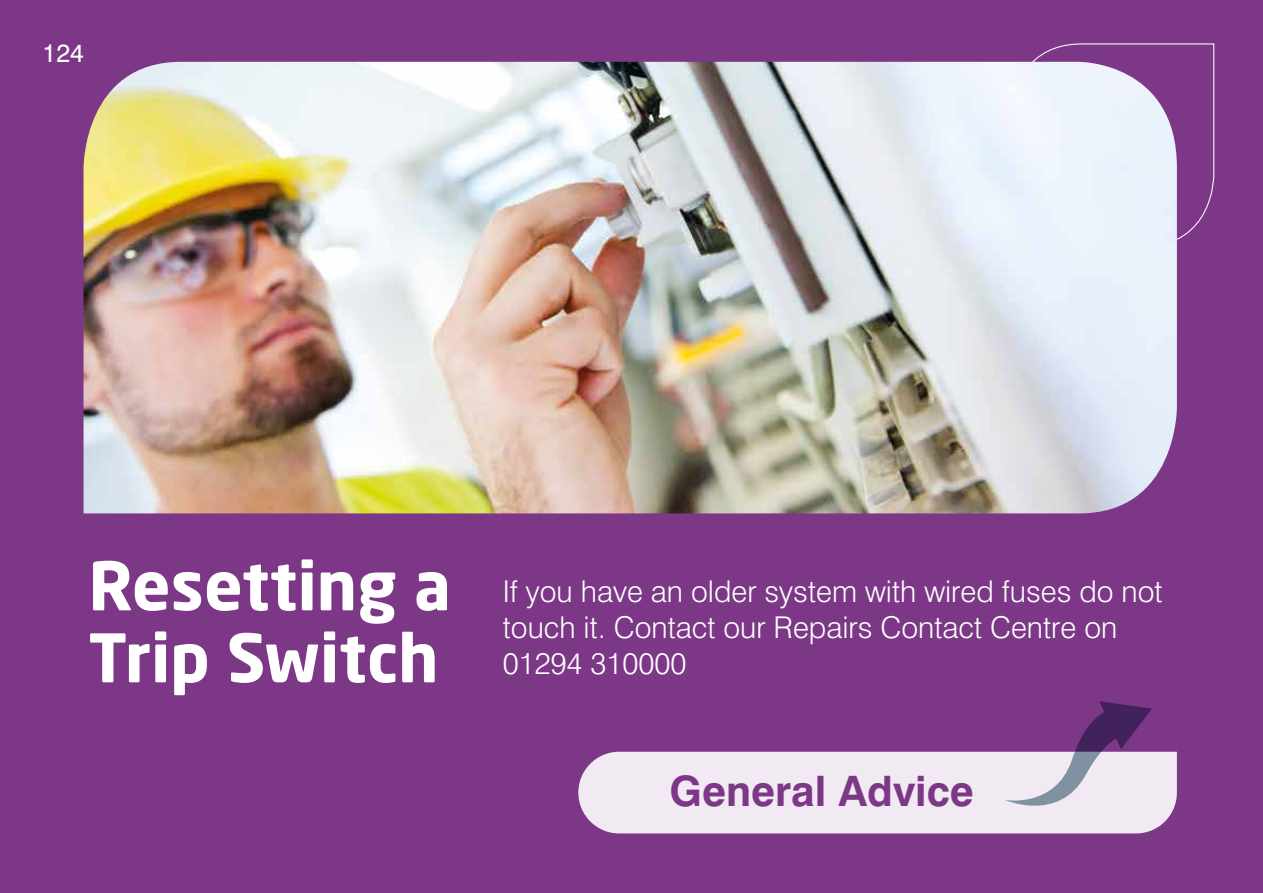
<style>
.page{position:relative;width:1263px;height:893px;background:#7c3887}
.page>*{position:absolute;margin:0;border:0;box-sizing:border-box;transform-origin:0 0}
.t1{font:700 66px "Neo Sans";color:#fff}
.t2{font:700 42px "Swiss 721 BT";color:#7c3887}
.t3{font:300 30px "Swiss 721 BT";color:#fff}
.t4{font:25.2px "Swiss 721 BT";color:#fff}
</style>
<div class="page">
<div style="left:578px;top:752px;width:599px;height:81px;background:#f1eaf2"></div>
<svg style="left:956px;top:43px;width:259px;height:197px"></svg>
<img style="left:84px;top:62px;width:1093px;height:451px">
<svg style="left:1005px;top:701px;width:147px;height:106px"></svg>
<p class="t4" style="left:43px;top:38px;width:43px">124</p>
<h1 class="t1" style="left:88px;top:543px;width:364px">Resetting a</h1>
<h1 class="t1" style="left:88px;top:615px;width:352px">Trip Switch</h1>
<p class="t3" style="left:503px;top:573px;width:661px">If you have an older system with wired fuses do not</p>
<p class="t3" style="left:503px;top:609px;width:616px">touch it. Contact our Repairs Contact Centre on</p>
<p class="t3" style="left:503px;top:645px;width:185px">01294 310000</p>
<h1 class="t2" style="left:669px;top:765px;width:306px">General Advice</h1>
</div>
